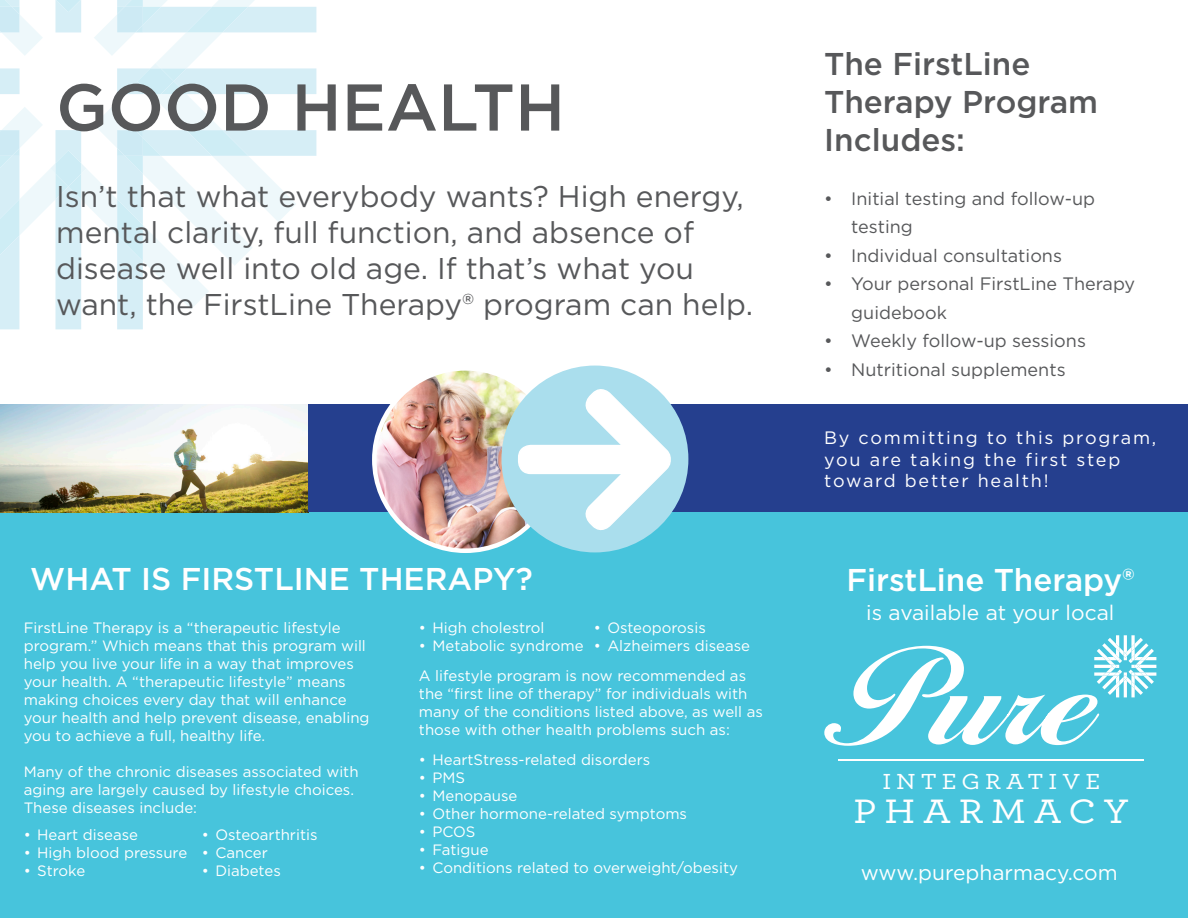
<style>
.page{position:relative;width:1188px;height:918px;background:#fff}
.page>*{position:absolute;margin:0;border:0;box-sizing:border-box;transform-origin:0 0}
.t1{font:500 66px "Gotham";color:#57585a}
.t2{font:500 35.55px "Archer";letter-spacing:.2em;color:#fff;scale:1.11 1}
.t3{font:500 31.5px "Gotham";color:#fff}
.t4{font:500 31.5px/37.8px "Gotham";color:#57585a}
.t5{font:30px/36px "Gotham";color:#57585a}
.t6{font:500 22.95px "Archer";letter-spacing:.2em;color:#fff;scale:1.11 1}
.t7{font:21px "Gotham";color:#fff}
.t8{font:18px/28.5px "Gotham";color:#57585a}
.t9{font:18px/21.6px "Gotham";letter-spacing:.1em;color:#fff}
.t10{font:15px/18px "Gotham";color:#fff}
</style>
<div class="page">
<div style="left:0;top:487px;width:1188px;height:431px;background:#47c4dc"></div>
<svg style="left:0;top:0;width:316px;height:329px"></svg>
<img style="left:0;top:404px;width:309px;height:108px">
<div style="left:309px;top:404px;width:879px;height:108px;background:#253f8e"></div>
<img style="left:374px;top:368px;width:183px;height:183px;border-radius:91px">
<div style="left:502px;top:366px;width:186px;height:186px;background:#aadeed;border-radius:50%"></div>
<div style="left:519px;top:446px;width:144px;height:27px;background:#fff;border-radius:12px"></div>
<div style="left:518px;top:445px;width:146px;height:29px;border:2px solid #fff;border-radius:12px"></div>
<svg style="left:582px;top:385px;width:93px;height:149px"></svg>
<hr style="left:838px;top:759px;width:306px;height:2px;background:#fff">
<svg style="left:824px;top:635px;width:332px;height:111px"></svg>
<p class="t1" style="left:56px;top:64px;width:511px">GOOD HEALTH</p>
<p class="t5" style="left:56px;top:177px;width:699px">Isn’t that what everybody wants? High energy, mental clarity, full function, and absence of disease well into old age. If that’s what you want, the FirstLine Therapy® program can help.</p>
<p class="t3" style="left:30px;top:558px;width:504px">WHAT IS FIRSTLINE THERAPY?</p>
<p class="t10" style="left:24px;top:618px;width:347px">FirstLine Therapy is a “therapeutic lifestyle program.” Which means that this program will help you live your life in a way that improves your health. A “therapeutic lifestyle” means making choices every day that will enhance your health and help prevent disease, enabling you to achieve a full, healthy life.</p>
<p class="t10" style="left:24px;top:762px;width:336px">Many of the chronic diseases associated with aging are largely caused by lifestyle choices.</p>
<p class="t10" style="left:24px;top:798px;width:175px">These diseases include:</p>
<p class="t10" style="left:24px;top:826px;width:116px">• Heart disease</p>
<p class="t10" style="left:24px;top:844px;width:165px">• High blood pressure</p>
<p class="t10" style="left:24px;top:862px;width:63px">• Stroke</p>
<p class="t10" style="left:419px;top:618px;width:127px">• High cholestrol</p>
<p class="t10" style="left:419px;top:636px;width:166px">• Metabolic syndrome</p>
<p class="t10" style="left:594px;top:618px;width:113px">• Osteoporosis</p>
<p class="t10" style="left:594px;top:636px;width:158px">• Alzheimers disease</p>
<p class="t10" style="left:419px;top:666px;width:345px">A lifestyle program is now recommended as the “first line of therapy” for individuals with many of the conditions listed above, as well as those with other health problems such as:</p>
<p class="t10" style="left:419px;top:750px;width:233px">• HeartStress-related disorders</p>
<p class="t10" style="left:419px;top:768px;width:48px">• PMS</p>
<p class="t10" style="left:419px;top:786px;width:100px">• Menopause</p>
<p class="t10" style="left:419px;top:804px;width:270px">• Other hormone-related symptoms</p>
<p class="t10" style="left:419px;top:822px;width:58px">• PCOS</p>
<p class="t10" style="left:419px;top:840px;width:71px">• Fatigue</p>
<p class="t10" style="left:419px;top:858px;width:321px">• Conditions related to overweight/obesity</p>
<p class="t10" style="left:202px;top:826px;width:117px">• Osteoarthritis</p>
<p class="t10" style="left:202px;top:844px;width:67px">• Cancer</p>
<p class="t10" style="left:202px;top:862px;width:80px">• Diabetes</p>
<p class="t4" style="left:824px;top:45px;width:275px">The FirstLine<br>Therapy Program<br>Includes:</p>
<p class="t8" style="left:851px;top:184px;width:245px;text-indent:-27px">• Initial testing and follow-up testing</p>
<p class="t8" style="left:824px;top:241px;width:239px">• Individual consultations</p>
<p class="t8" style="left:851px;top:269px;width:285px;text-indent:-27px">• Your personal FirstLine Therapy guidebook</p>
<p class="t8" style="left:824px;top:326px;width:263px">• Weekly follow-up sessions</p>
<p class="t8" style="left:824px;top:355px;width:243px">• Nutritional supplements</p>
<p class="t9" style="left:824px;top:426px;width:334px">By committing to this program, you are taking the first step toward better health!</p>
<p class="t3" style="left:846px;top:560px;width:290px">FirstLine Therapy®</p>
<p class="t7" style="left:866px;top:599px;width:250px">is available at your local</p>
<p class="t6" style="left:882px;top:765px;width:198px">INTEGRATIVE</p>
<p class="t2" style="left:854px;top:785px;width:249px">PHARMACY</p>
<p class="t7" style="left:861px;top:859px;width:258px">www.purepharmacy.com</p>
</div>
